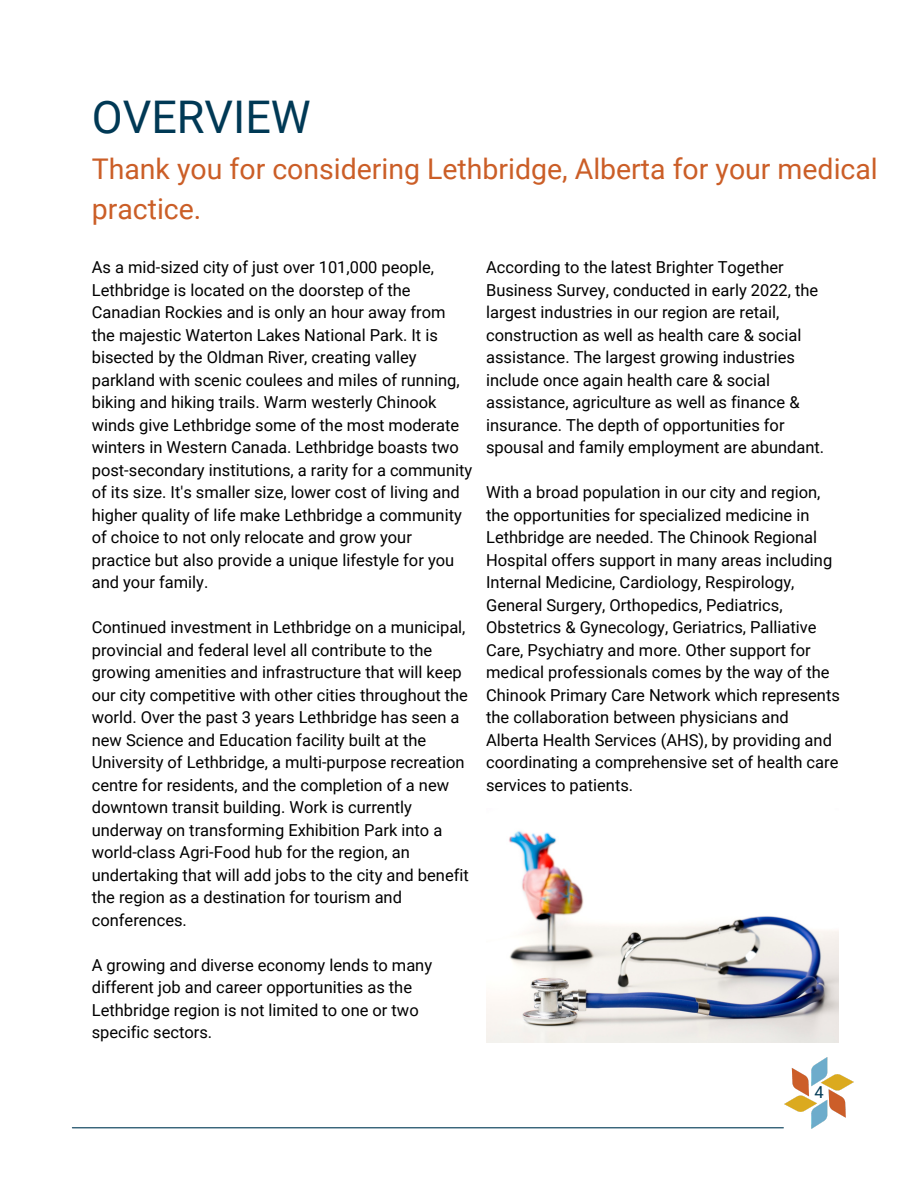
<style>
.page{position:relative;width:918px;height:1188px;background:#fff}
.page>*{position:absolute;margin:0;border:0;box-sizing:border-box;transform-origin:0 0}
.t1{font:45px "Roboto";color:#003955}
.t2{font:28.5px/39.3px "Roboto";color:#cb5e27}
.t3{font:16.5px/22.5px "Roboto";color:#000}
.t4{font:16.5px "Roboto";color:#003955}
</style>
<div class="page">
<hr style="left:72px;top:1127px;width:711px;height:1px;background:#003955">
<img style="left:784px;top:1057px;width:70px;height:71px">
<img style="left:486px;top:831px;width:352px;height:212px">
<p class="t1" style="left:92px;top:92px;width:221px">OVERVIEW</p>
<p class="t2" style="left:92px;top:150px;width:788px">Thank you for considering Lethbridge, Alberta for your medical practice.</p>
<p class="t3" style="left:92px;top:256px;width:382px">As a mid-sized city of just over 101,000 people, Lethbridge is located on the doorstep of the Canadian Rockies and is only an hour away from the majestic Waterton Lakes National Park. It is bisected by the Oldman River, creating valley parkland with scenic coulees and miles of running, biking and hiking trails. Warm westerly Chinook winds give Lethbridge some of the most moderate winters in Western Canada. Lethbridge boasts two post-secondary institutions, a rarity for a community of its size. It's smaller size, lower cost of living and higher quality of life make Lethbridge a community of choice to not only relocate and grow your practice but also provide a unique lifestyle for you and your family.</p>
<p class="t3" style="left:92px;top:616px;width:379px">Continued investment in Lethbridge on a municipal, provincial and federal level all contribute to the growing amenities and infrastructure that will keep our city competitive with other cities throughout the world. Over the past 3 years Lethbridge has seen a new Science and Education facility built at the University of Lethbridge, a multi-purpose recreation centre for residents, and the completion of a new downtown transit building. Work is currently underway on transforming Exhibition Park into a world-class Agri-Food hub for the region, an undertaking that will add jobs to the city and benefit the region as a destination for tourism and conferences.</p>
<p class="t3" style="left:92px;top:954px;width:342px">A growing and diverse economy lends to many different job and career opportunities as the Lethbridge region is not limited to one or two specific sectors.</p>
<p class="t3" style="left:486px;top:256px;width:340px">According to the latest Brighter Together Business Survey, conducted in early 2022, the largest industries in our region are retail, construction as well as health care &amp; social assistance. The largest growing industries include once again health care &amp; social assistance, agriculture as well as finance &amp; insurance. The depth of opportunities for spousal and family employment are abundant.</p>
<p class="t3" style="left:486px;top:481px;width:355px">With a broad population in our city and region, the opportunities for specialized medicine in Lethbridge are needed. The Chinook Regional Hospital offers support in many areas including Internal Medicine, Cardiology, Respirology, General Surgery, Orthopedics, Pediatrics, Obstetrics &amp; Gynecology, Geriatrics, Palliative Care, Psychiatry and more. Other support for medical professionals comes by the way of the Chinook Primary Care Network which represents the collaboration between physicians and Alberta Health Services (AHS), by providing and coordinating a comprehensive set of health care services to patients.</p>
<p class="t4" style="left:814px;top:1083px;width:11px">4</p>
</div>
